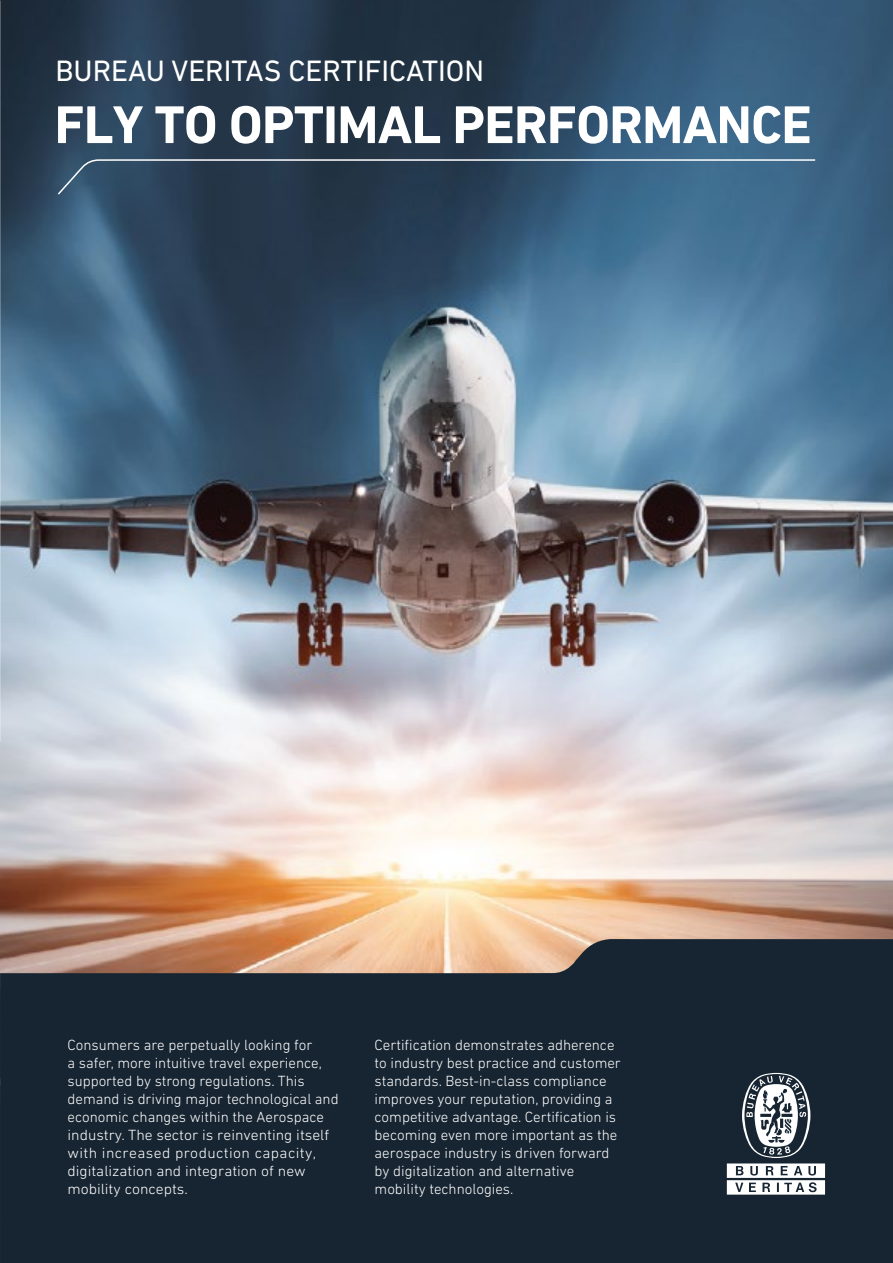
<style>
.page{position:relative;width:893px;height:1263px;background:#fff}
.page>*{position:absolute;margin:0;border:0;box-sizing:border-box;transform-origin:0 0}
.t1{font:700 54px "DIN Next LT Pro";letter-spacing:-.015em;color:#fff}
.t2{font:30px "DIN Next LT Pro";color:#fff}
.t3{font:300 15px/18px "DIN Next LT Pro";color:#fff}
</style>
<div class="page">
<img style="left:0;top:0;width:893px;height:939px">
<svg style="left:56px;top:159px;width:761px;height:37px;background:#37536c"></svg>
<svg style="left:0;top:939px;width:893px;height:324px;background:#242e37"></svg>
<svg style="left:727px;top:1073px;width:98px;height:121px"></svg>
<h2 class="t2" style="left:56px;top:53px;width:430px">BUREAU VERITAS CERTIFICATION</h2>
<h1 class="t1" style="left:55px;top:93px;width:759px">FLY TO OPTIMAL PERFORMANCE</h1>
<p class="t3" style="left:67px;top:1035px;width:273px">Consumers are perpetually looking for<br>a safer, more intuitive travel experience, supported by strong regulations. This demand is driving major technological and economic changes within the Aerospace industry. The sector is reinventing itself with increased production capacity, digitalization and integration of new mobility concepts.</p>
<p class="t3" style="left:375px;top:1036px;width:248px">Certification demonstrates adherence to industry best practice and customer standards. Best-in-class compliance improves your reputation, providing a competitive advantage. Certification is becoming even more important as the aerospace industry is driven forward by digitalization and alternative mobility technologies.</p>
</div>
